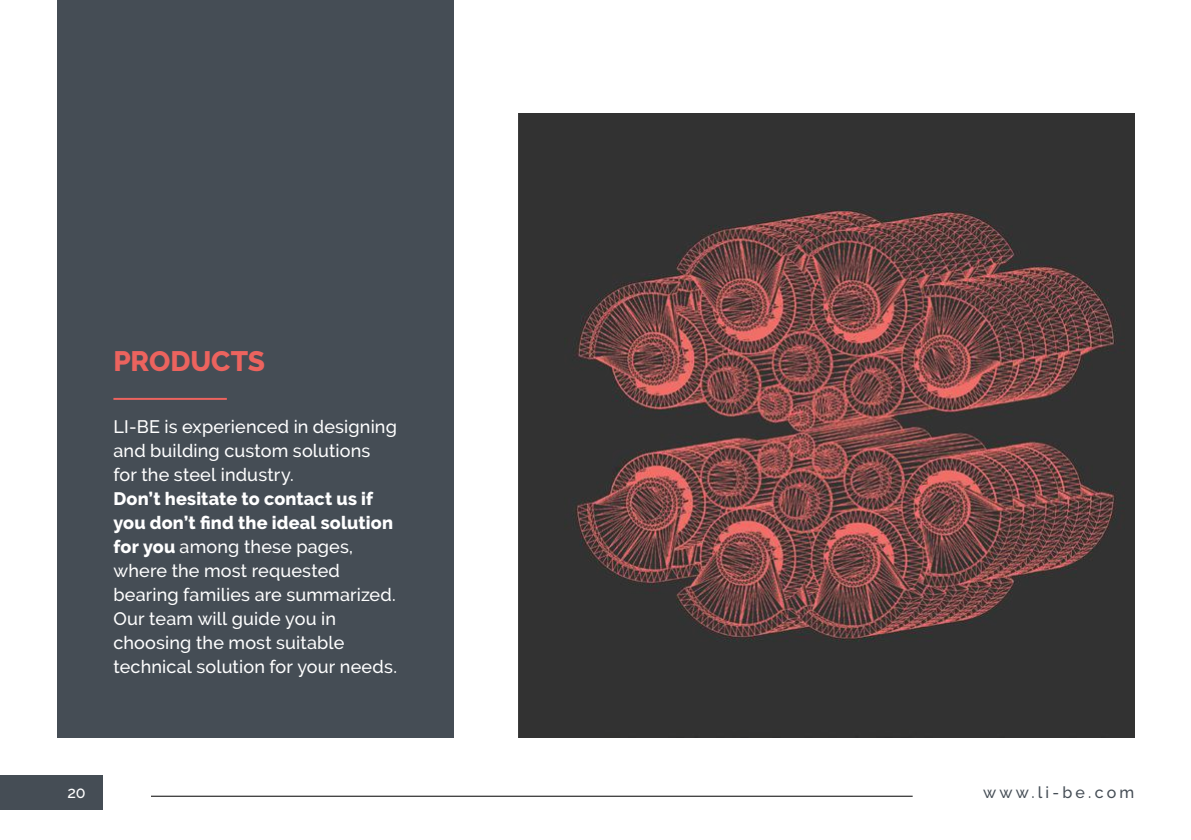
<style>
.page{position:relative;width:1191px;height:840px;background:#fff}
.page>*{position:absolute;margin:0;border:0;box-sizing:border-box;transform-origin:0 0}
.t1{font:800 28px "Raleway";color:#ec635e}
.t2{font:500 18px/24px "Raleway";letter-spacing:.01em;color:#fff}
.t3{font:500 16px "Raleway";letter-spacing:.2em;color:#454d55}
.t4{font:500 16px "Raleway";color:#fff}
.s1{font-weight:800}
</style>
<div class="page">
<img style="left:519px;top:113px;width:615px;height:624px">
<div style="left:57px;top:0;width:397px;height:737px;background:#454d55"></div>
<hr style="left:113px;top:397px;width:114px;height:2px;background:#ec635e">
<div style="left:0;top:774px;width:102px;height:34px;background:#454d55"></div>
<hr style="left:151px;top:795px;width:761px;height:1px;background:#000">
<h1 class="t1" style="left:113px;top:344px;width:153px">PRODUCTS</h1>
<p class="t2" style="left:113px;top:414px;width:285px">LI-BE is experienced in designing and building custom solutions for the steel industry.</p>
<p class="t2" style="left:113px;top:486px;width:285px"><span class="s1">Don’t hesitate to contact us if you don’t find the ideal solution for you</span> among these pages, where the most requested bearing families are summarized.<br>Our team will guide you in choosing the most suitable technical solution for your needs.</p>
<p class="t4" style="left:67px;top:782px;width:20px">20</p>
<p class="t3" style="left:983px;top:782px;width:153px">www.li-be.com</p>
</div>
